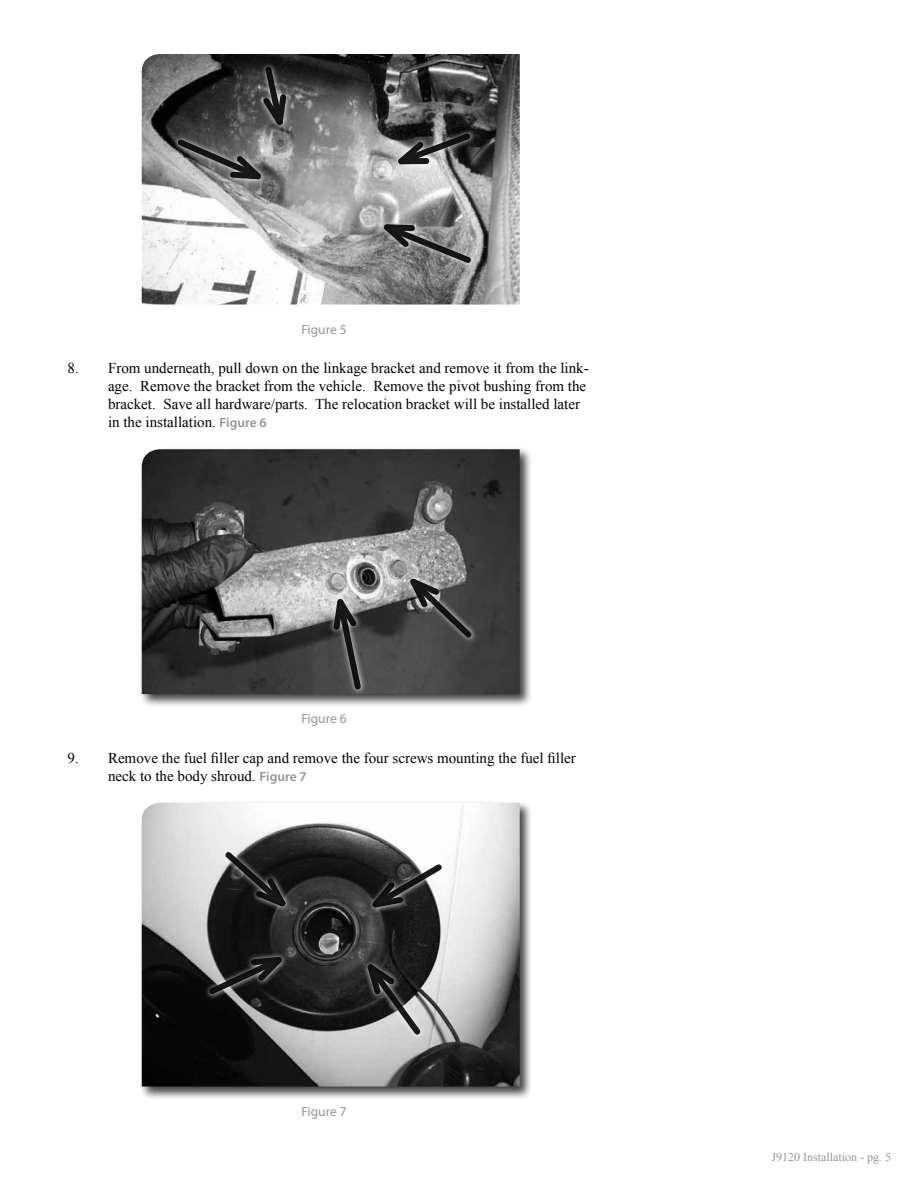
<style>
.page{position:relative;width:918px;height:1188px;background:#fff}
.page>*{position:absolute;margin:0;border:0;box-sizing:border-box;transform-origin:0 0}
.t1{font:15px/18px "Times New Roman";color:#000}
.t2{font:13.5px "Myriad Pro";color:#939598}
.t3{font:12px "Times New Roman";color:#939598}
.s1{font-family:"Myriad Pro";font-weight:600;font-size:13.5px;color:#939598}
</style>
<div class="page">
<img style="left:142px;top:54px;width:378px;height:251px">
<div style="left:258px;top:62px;width:34px;height:69px;background:#fff;opacity:.9"></div>
<div style="left:393px;top:128px;width:84px;height:43px;background:#fff;opacity:.9"></div>
<svg style="left:385px;top:129px;width:90px;height:40px;background:#606060"></svg>
<div style="left:379px;top:219px;width:98px;height:50px;background:#fff;opacity:.9"></div>
<svg style="left:371px;top:219px;width:105px;height:49px;background:#7b7b7b"></svg>
<div style="left:173px;top:134px;width:94px;height:52px;background:#fff;opacity:.9"></div>
<svg style="left:173px;top:63px;width:117px;height:121px;background:#555"></svg>
<div style="left:139px;top:446px;width:394px;height:262px;background:#000;opacity:.75"></div>
<img style="left:142px;top:449px;width:378px;height:245px">
<div style="left:329px;top:594px;width:38px;height:102px;background:#fff;opacity:.9"></div>
<svg style="left:330px;top:586px;width:35px;height:108px;background:#5f5f5f"></svg>
<div style="left:405px;top:573px;width:73px;height:71px;background:#fff;opacity:.9"></div>
<svg style="left:401px;top:570px;width:76px;height:73px;background:#585858"></svg>
<div style="left:139px;top:800px;width:394px;height:300px;background:#000;opacity:.75"></div>
<img style="left:142px;top:803px;width:378px;height:284px">
<div style="left:204px;top:952px;width:84px;height:48px;background:#fff;opacity:.9"></div>
<svg style="left:204px;top:952px;width:91px;height:47px;background:#323232"></svg>
<svg style="left:220px;top:847px;width:75px;height:68px;background:#2e2e2e"></svg>
<div style="left:367px;top:859px;width:81px;height:55px;background:#fff;opacity:.9"></div>
<svg style="left:360px;top:859px;width:87px;height:54px"></svg>
<svg style="left:360px;top:953px;width:66px;height:87px;background:#585858"></svg>
<p class="t2" style="left:301px;top:321px;width:47px">Figure 5</p>
<p class="t1" style="left:108px;top:359px;width:482px;text-indent:-41px">8. From underneath, pull down on the linkage bracket and remove it from the link&shy;age. Remove the bracket from the vehicle. Remove the pivot bushing from the bracket. Save all hardware/parts. The relocation bracket will be installed later in the installation. <span class="s1">Figure 6</span></p>
<p class="t2" style="left:301px;top:710px;width:47px">Figure 6</p>
<p class="t1" style="left:108px;top:749px;width:469px;text-indent:-40px">9. Remove the fuel filler cap and remove the four screws mounting the fuel filler neck to the body shroud. <span class="s1">Figure 7</span></p>
<p class="t2" style="left:301px;top:1103px;width:47px">Figure 7</p>
<p class="t3" style="left:771px;top:1149px;width:121px">J9120 Installation - pg. 5</p>
</div>
